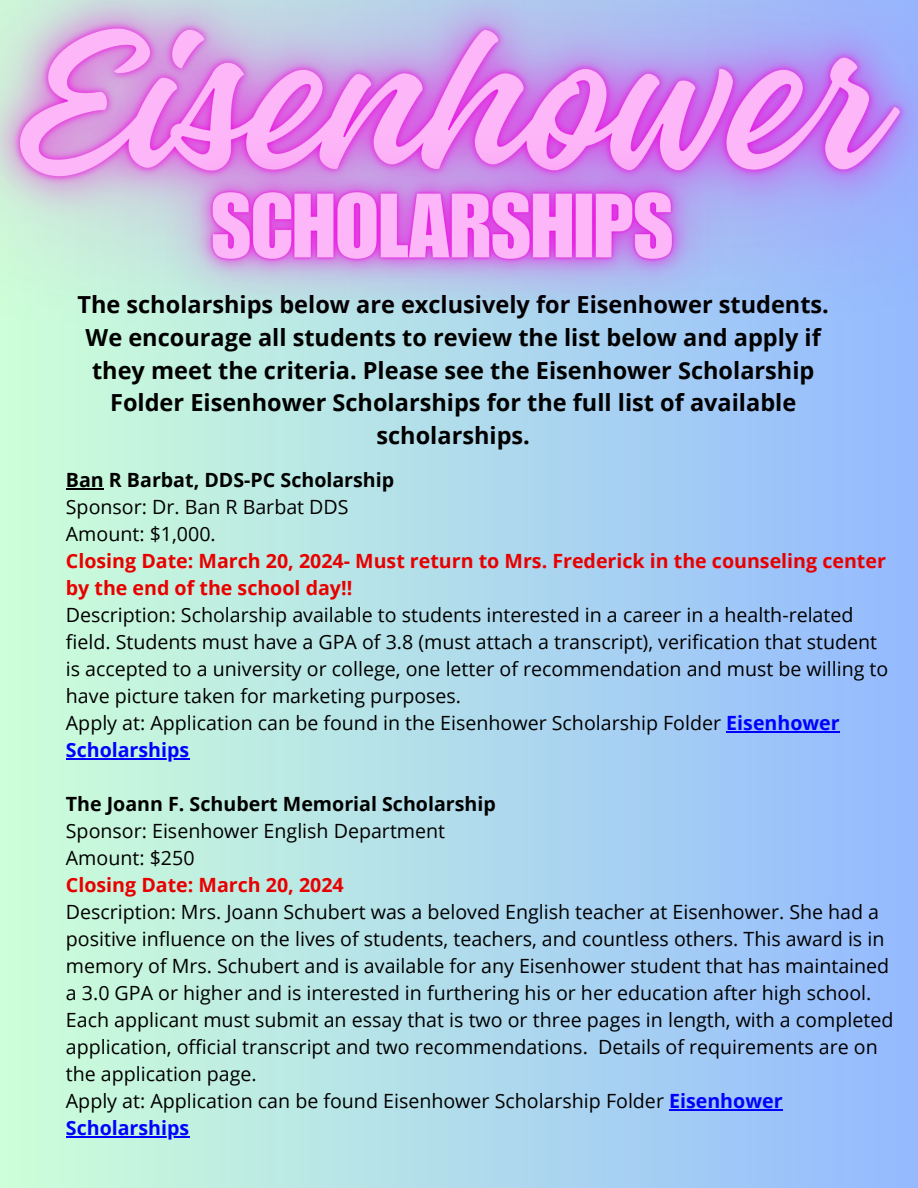
<style>
.page{position:relative;width:918px;height:1188px;background:#fff}
.page>*{position:absolute;margin:0;border:0;box-sizing:border-box;transform-origin:0 0}
.t1{font:700 23.55px/32.7px "Open Sans";color:#000;text-align:center}
.t2{font:19.65px/27px "Open Sans";color:#000}
.t3{font:700 19.65px/27px "Open Sans";color:#e80000}
.t4{font:700 19.65px "Open Sans";color:#000}
.s1{font-weight:700;color:#00f}
</style>
<div class="page">
<div style="left:0;top:0;width:918px;height:1188px;background:linear-gradient(to right,#cdffd8,#94b9ff)"></div>
<hr style="left:726px;top:731px;width:114px;height:1px;background:#00f">
<hr style="left:66px;top:758px;width:123px;height:1px;background:#00f">
<hr style="left:669px;top:1109px;width:114px;height:1px;background:#00f">
<hr style="left:66px;top:1136px;width:123px;height:1px;background:#00f">
<img style="left:0;top:0;width:918px;height:501px">
<img style="left:105px;top:86px;width:674px;height:303px">
<p class="t1" style="left:77px;top:288px;width:753px">The scholarships below are exclusively for Eisenhower students.<br>We encourage all students to review the list below and apply if they meet the criteria. Please see the Eisenhower Scholarship Folder Eisenhower Scholarships for the full list of available scholarships.</p>
<p class="t4" style="left:66px;top:466px;width:330px">Ban R Barbat, DDS-PC Scholarship</p>
<p class="t2" style="left:66px;top:493px;width:284px">Sponsor: Dr. Ban R Barbat DDS<br>Amount: $1,000.</p>
<p class="t3" style="left:66px;top:547px;width:822px">Closing Date: March 20, 2024- Must return to Mrs. Frederick in the counseling center by the end of the school day!!</p>
<p class="t2" style="left:66px;top:601px;width:824px">Description: Scholarship available to students interested in a career in a health-related field. Students must have a GPA of 3.8 (must attach a transcript), verification that student is accepted to a university or college, one letter of recommendation and must be willing to have picture taken for marketing purposes.<br>Apply at: Application can be found in the Eisenhower Scholarship Folder <span class="s1">Eisenhower Scholarships</span></p>
<p class="t4" style="left:66px;top:790px;width:431px">The Joann F. Schubert Memorial Scholarship</p>
<p class="t2" style="left:66px;top:817px;width:381px">Sponsor: Eisenhower English Department<br>Amount: $250</p>
<p class="t3" style="left:66px;top:871px;width:279px">Closing Date: March 20, 2024</p>
<p class="t2" style="left:66px;top:898px;width:829px">Description: Mrs. Joann Schubert was a beloved English teacher at Eisenhower. She had a positive influence on the lives of students, teachers, and countless others. This award is in memory of Mrs. Schubert and is available for any Eisenhower student that has maintained a 3.0 GPA or higher and is interested in furthering his or her education after high school.<br>Each applicant must submit an essay that is two or three pages in length, with a completed application, official transcript and two recommendations. Details of requirements are on the application page.<br>Apply at: Application can be found Eisenhower Scholarship Folder <span class="s1">Eisenhower Scholarships</span></p>
</div>
